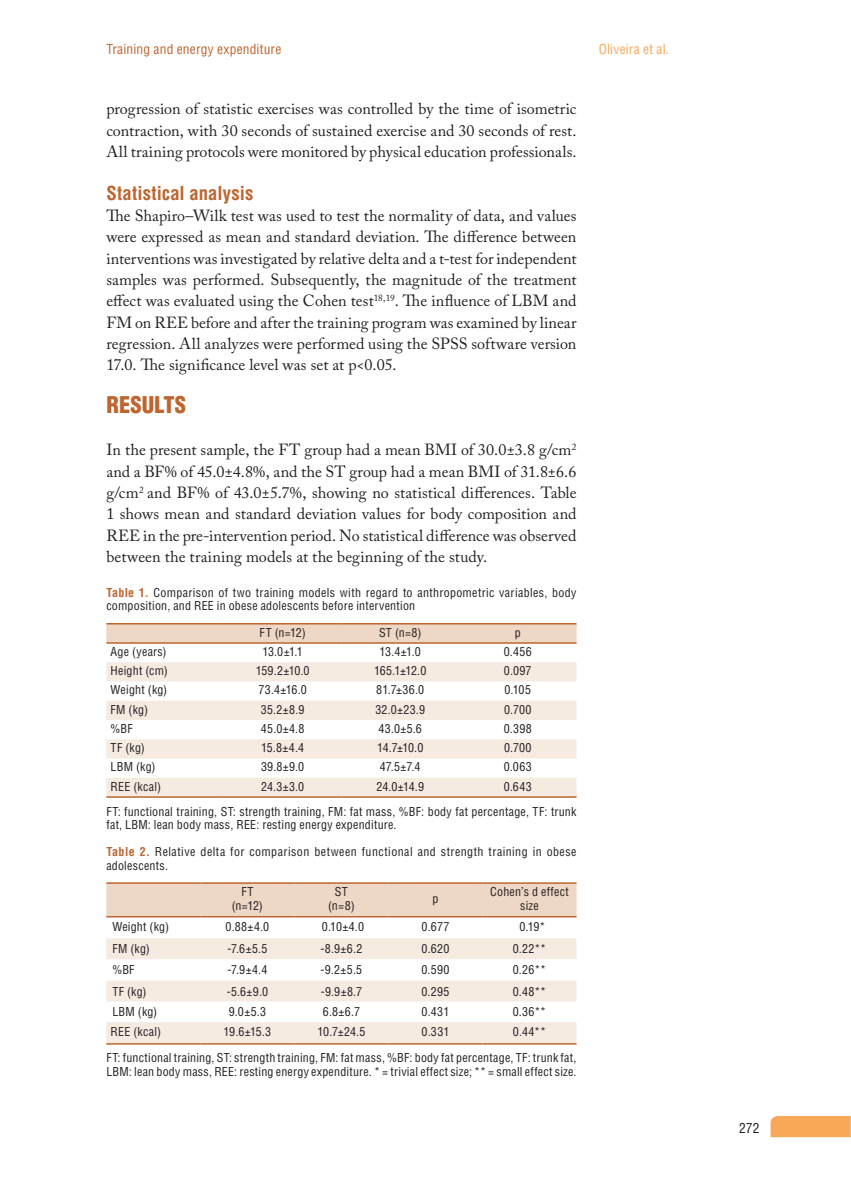
<style>
.page{position:relative;width:851px;height:1191px;background:#fff}
.page>*{position:absolute;margin:0;border:0;box-sizing:border-box;transform-origin:0 0}
.subtítulo{font:900 condensed 22.5px "Helvetica LT Std";letter-spacing:.005em;color:#bd6630}
.subsubtítulo{font:700 condensed 18.75px "Helvetica LT Std";letter-spacing:.005em;color:#bd6630}
.texto_s_espaco{font:16.05px/21.3px "Adobe Caslon Pro";letter-spacing:.005em;color:#231f20;text-align:justify}
.texto{font:16.05px/21.3px "Adobe Caslon Pro";letter-spacing:-.005em;color:#231f20;text-align:justify}
.t1{font:condensed 13.5px "Helvetica LT Std";letter-spacing:.015em;color:#bd6630}
.t2{font:condensed 13.5px "Helvetica LT Std";letter-spacing:.015em;color:#f9a758}
.t3{font:condensed 13.5px "Helvetica LT Std";color:#231f20}
.legenda{font:condensed 12px/13.5px "Helvetica LT Std";letter-spacing:.025em;color:#231f20}
.tabela_esq{font:condensed 12px/14.4px "Helvetica LT Std";letter-spacing:.02em;color:#231f20;text-align:center}
.s1{font-weight:700;color:#bd6630}
</style>
<div class="page">
<div style="left:770px;top:1116px;width:80px;height:21px;background:#f9a758"></div>
<div style="left:106px;top:624px;width:470px;height:18px;background:#eed7c5"></div>
<svg style="left:106px;top:662px;width:470px;height:134px;fill:#f6ebe1"></svg>
<hr style="left:106px;top:796px;width:118px;height:1px;background:#bd6630">
<hr style="left:224px;top:796px;width:117px;height:1px;background:#bd6630">
<hr style="left:341px;top:796px;width:118px;height:1px;background:#bd6630">
<hr style="left:459px;top:796px;width:117px;height:1px;background:#bd6630">
<hr style="left:106px;top:623px;width:118px;height:1px;background:#bd6630">
<hr style="left:224px;top:623px;width:117px;height:1px;background:#bd6630">
<hr style="left:341px;top:623px;width:118px;height:1px;background:#bd6630">
<hr style="left:459px;top:623px;width:117px;height:1px;background:#bd6630">
<hr style="left:106px;top:642px;width:118px;height:2px;background:#bd6630">
<hr style="left:224px;top:642px;width:117px;height:2px;background:#bd6630">
<hr style="left:341px;top:642px;width:118px;height:2px;background:#bd6630">
<hr style="left:459px;top:642px;width:117px;height:2px;background:#bd6630">
<div style="left:106px;top:883px;width:470px;height:33px;background:#eed7c5"></div>
<svg style="left:106px;top:938px;width:470px;height:105px;fill:#f6ebe1"></svg>
<hr style="left:106px;top:882px;width:94px;height:1px;background:#bd6630">
<hr style="left:200px;top:882px;width:94px;height:1px;background:#bd6630">
<hr style="left:294px;top:882px;width:94px;height:1px;background:#bd6630">
<hr style="left:388px;top:882px;width:94px;height:1px;background:#bd6630">
<hr style="left:482px;top:882px;width:94px;height:1px;background:#bd6630">
<hr style="left:106px;top:916px;width:94px;height:1px;background:#bd6630">
<hr style="left:200px;top:916px;width:94px;height:1px;background:#bd6630">
<hr style="left:294px;top:916px;width:94px;height:1px;background:#bd6630">
<hr style="left:388px;top:916px;width:94px;height:1px;background:#bd6630">
<hr style="left:482px;top:916px;width:94px;height:1px;background:#bd6630">
<hr style="left:106px;top:1043px;width:94px;height:1px;background:#bd6630">
<hr style="left:200px;top:1043px;width:94px;height:1px;background:#bd6630">
<hr style="left:294px;top:1043px;width:94px;height:1px;background:#bd6630">
<hr style="left:388px;top:1043px;width:94px;height:1px;background:#bd6630">
<hr style="left:482px;top:1043px;width:94px;height:1px;background:#bd6630">
<p class="t1" style="left:106px;top:41px;width:176px">Training and energy expenditure</p>
<p class="t2" style="left:598px;top:41px;width:72px">Oliveira et al.</p>
<p class="texto" style="left:106px;top:98px;width:471px">progression of statistic exercises was controlled by the time of isometric contraction, with 30 seconds of sustained exercise and 30 seconds of rest.<br>All training protocols were monitored by physical education professionals.</p>
<p class="subsubtítulo" style="left:106px;top:181px;width:148px">Statistical analysis</p>
<p class="texto_s_espaco" style="left:106px;top:205px;width:471px">The Shapiro–Wilk test was used to test the normality of data, and values were expressed as mean and standard deviation. The difference between interventions was investigated by relative delta and a t-test for independent samples was performed. Subsequently, the magnitude of the treatment effect was evaluated using the Cohen test<sup>18,19</sup>. The influence of LBM and FM on REE before and after the training program was examined by linear regression. All analyzes were performed using the SPSS software version 17.0. The significance level was set at p&lt;0.05.</p>
<p class="subtítulo" style="left:106px;top:390px;width:81px">RESULTS</p>
<p class="texto_s_espaco" style="left:106px;top:439px;width:471px">In the present sample, the FT group had a mean BMI of 30.0±3.8 g/cm<sup>2 </sup>and a BF% of 45.0±4.8%, and the ST group had a mean BMI of 31.8±6.6 g/cm<sup>2</sup> and BF% of 43.0±5.7%, showing no statistical differences. Table 1 shows mean and standard deviation values for body composition and REE in the pre-intervention period. No statistical difference was observed between the training models at the beginning of the study.</p>
<p class="legenda" style="left:106px;top:585px;width:471px"><span class="s1">Table 1.</span> Comparison of two training models with regard to anthropometric variables, body composition, and REE in obese adolescents before intervention</p>
<p class="tabela_esq" style="left:259px;top:625px;width:48px">FT (n=12)</p>
<p class="tabela_esq" style="left:379px;top:625px;width:44px">ST (n=8)</p>
<p class="tabela_esq" style="left:514px;top:625px;width:7px">p</p>
<p class="tabela_esq" style="left:111px;top:644px;width:57px">Age (years)</p>
<p class="tabela_esq" style="left:262px;top:644px;width:42px">13.0±1.1</p>
<p class="tabela_esq" style="left:379px;top:644px;width:43px">13.4±1.0</p>
<p class="tabela_esq" style="left:503px;top:644px;width:29px">0.456</p>
<p class="tabela_esq" style="left:111px;top:663px;width:59px">Height (cm)</p>
<p class="tabela_esq" style="left:256px;top:663px;width:55px">159.2±10.0</p>
<p class="tabela_esq" style="left:374px;top:663px;width:54px">165.1±12.0</p>
<p class="tabela_esq" style="left:504px;top:663px;width:29px">0.097</p>
<p class="tabela_esq" style="left:111px;top:682px;width:58px">Weight (kg)</p>
<p class="tabela_esq" style="left:258px;top:682px;width:50px">73.4±16.0</p>
<p class="tabela_esq" style="left:376px;top:682px;width:49px">81.7±36.0</p>
<p class="tabela_esq" style="left:504px;top:682px;width:28px">0.105</p>
<p class="tabela_esq" style="left:111px;top:702px;width:39px">FM (kg)</p>
<p class="tabela_esq" style="left:261px;top:702px;width:45px">35.2±8.9</p>
<p class="tabela_esq" style="left:375px;top:702px;width:51px">32.0±23.9</p>
<p class="tabela_esq" style="left:504px;top:702px;width:29px">0.700</p>
<p class="tabela_esq" style="left:111px;top:721px;width:24px">%BF</p>
<p class="tabela_esq" style="left:261px;top:721px;width:45px">45.0±4.8</p>
<p class="tabela_esq" style="left:378px;top:721px;width:45px">43.0±5.6</p>
<p class="tabela_esq" style="left:503px;top:721px;width:29px">0.398</p>
<p class="tabela_esq" style="left:111px;top:740px;width:36px">TF (kg)</p>
<p class="tabela_esq" style="left:261px;top:740px;width:44px">15.8±4.4</p>
<p class="tabela_esq" style="left:377px;top:740px;width:48px">14.7±10.0</p>
<p class="tabela_esq" style="left:504px;top:740px;width:29px">0.700</p>
<p class="tabela_esq" style="left:111px;top:759px;width:46px">LBM (kg)</p>
<p class="tabela_esq" style="left:261px;top:759px;width:45px">39.8±9.0</p>
<p class="tabela_esq" style="left:380px;top:759px;width:42px">47.5±7.4</p>
<p class="tabela_esq" style="left:503px;top:759px;width:30px">0.063</p>
<p class="tabela_esq" style="left:111px;top:779px;width:52px">REE (kcal)</p>
<p class="tabela_esq" style="left:261px;top:779px;width:45px">24.3±3.0</p>
<p class="tabela_esq" style="left:376px;top:779px;width:49px">24.0±14.9</p>
<p class="tabela_esq" style="left:503px;top:779px;width:30px">0.643</p>
<p class="legenda" style="left:106px;top:804px;width:471px">FT: functional training, ST: strength training, FM: fat mass, %BF: body fat percentage, TF: trunk fat, LBM: lean body mass, REE: resting energy expenditure.</p>
<p class="legenda" style="left:106px;top:845px;width:471px"><span class="s1">Table 2.</span> Relative delta for comparison between functional and strength training in obese adolescents.</p>
<p class="tabela_esq" style="left:241px;top:884px;width:14px">FT</p>
<p class="tabela_esq" style="left:232px;top:898px;width:33px">(n=12)</p>
<p class="tabela_esq" style="left:335px;top:884px;width:14px">ST</p>
<p class="tabela_esq" style="left:328px;top:898px;width:28px">(n=8)</p>
<p class="tabela_esq" style="left:432px;top:891px;width:7px">p</p>
<p class="tabela_esq" style="left:490px;top:884px;width:80px">Cohen’s d effect size</p>
<p class="tabela_esq" style="left:112px;top:919px;width:58px">Weight (kg)</p>
<p class="tabela_esq" style="left:225px;top:919px;width:45px">0.88±4.0</p>
<p class="tabela_esq" style="left:322px;top:919px;width:44px">0.10±4.0</p>
<p class="tabela_esq" style="left:421px;top:919px;width:29px">0.677</p>
<p class="tabela_esq" style="left:519px;top:919px;width:28px">0.19*</p>
<p class="tabela_esq" style="left:112px;top:941px;width:39px">FM (kg)</p>
<p class="tabela_esq" style="left:227px;top:941px;width:41px">-7.6±5.5</p>
<p class="tabela_esq" style="left:320px;top:941px;width:43px">-8.9±6.2</p>
<p class="tabela_esq" style="left:421px;top:941px;width:29px">0.620</p>
<p class="tabela_esq" style="left:512px;top:941px;width:35px">0.22**</p>
<p class="tabela_esq" style="left:112px;top:962px;width:24px">%BF</p>
<p class="tabela_esq" style="left:227px;top:962px;width:41px">-7.9±4.4</p>
<p class="tabela_esq" style="left:320px;top:962px;width:43px">-9.2±5.5</p>
<p class="tabela_esq" style="left:421px;top:962px;width:29px">0.590</p>
<p class="tabela_esq" style="left:512px;top:962px;width:35px">0.26**</p>
<p class="tabela_esq" style="left:112px;top:983px;width:36px">TF (kg)</p>
<p class="tabela_esq" style="left:227px;top:983px;width:43px">-5.6±9.0</p>
<p class="tabela_esq" style="left:321px;top:983px;width:43px">-9.9±8.7</p>
<p class="tabela_esq" style="left:421px;top:983px;width:30px">0.295</p>
<p class="tabela_esq" style="left:512px;top:983px;width:35px">0.48**</p>
<p class="tabela_esq" style="left:112px;top:1004px;width:46px">LBM (kg)</p>
<p class="tabela_esq" style="left:229px;top:1004px;width:39px">9.0±5.3</p>
<p class="tabela_esq" style="left:323px;top:1004px;width:39px">6.8±6.7</p>
<p class="tabela_esq" style="left:421px;top:1004px;width:29px">0.431</p>
<p class="tabela_esq" style="left:512px;top:1004px;width:35px">0.36**</p>
<p class="tabela_esq" style="left:111px;top:1024px;width:52px">REE (kcal)</p>
<p class="tabela_esq" style="left:223px;top:1024px;width:49px">19.6±15.3</p>
<p class="tabela_esq" style="left:317px;top:1024px;width:49px">10.7±24.5</p>
<p class="tabela_esq" style="left:421px;top:1024px;width:29px">0.331</p>
<p class="tabela_esq" style="left:513px;top:1024px;width:35px">0.44**</p>
<p class="legenda" style="left:106px;top:1051px;width:471px">FT: functional training, ST: strength training, FM: fat mass, %BF: body fat percentage, TF: trunk fat,<br>LBM: lean body mass, REE: resting energy expenditure. * = trivial effect size; ** = small effect size.</p>
<p class="t3" style="left:739px;top:1120px;width:22px">272</p>
</div>
